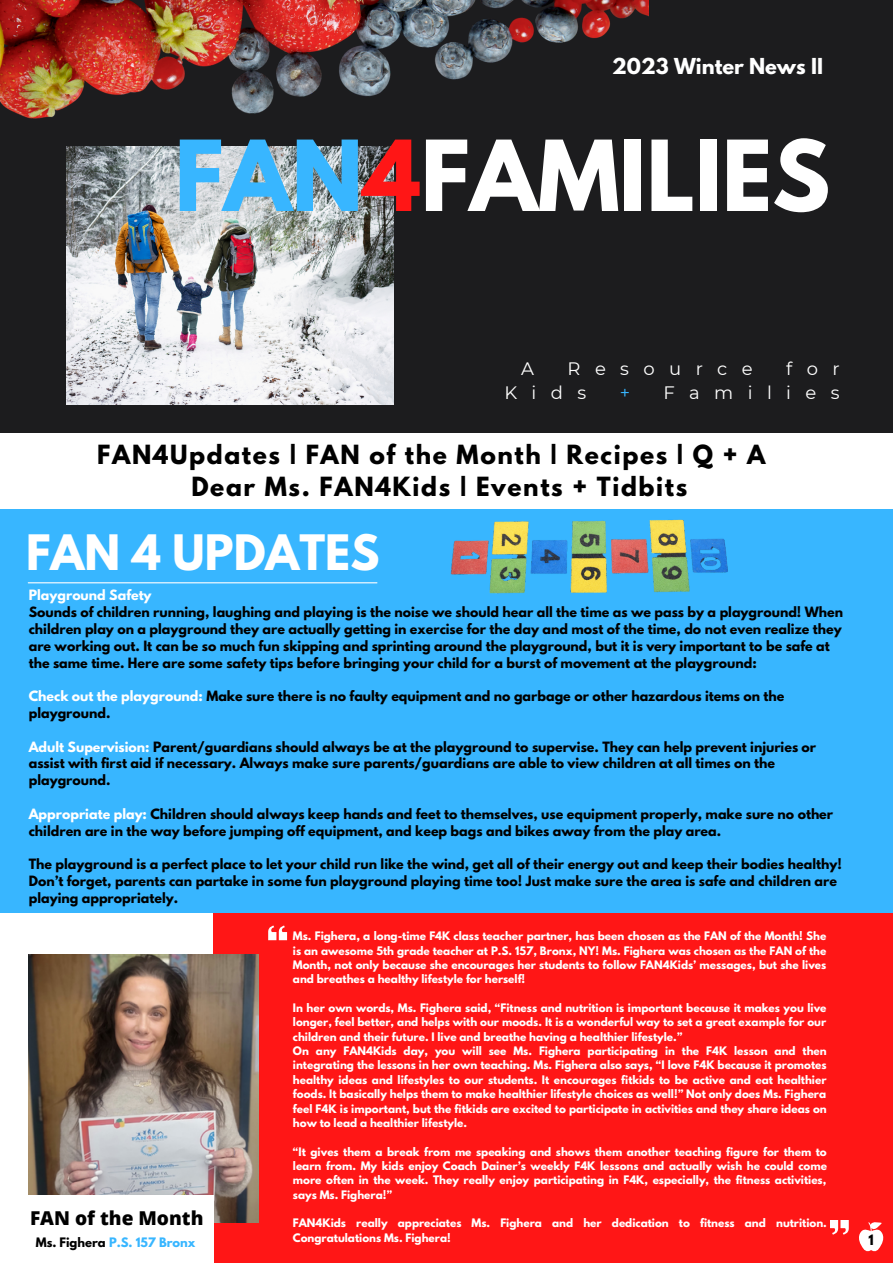
<style>
.page{position:relative;width:893px;height:1264px;background:#fff}
.page>*{position:absolute;margin:0;border:0;box-sizing:border-box;transform-origin:0 0}
.t1{font:700 86.55px "League Spartan";color:#fff}
.t2{font:700 43.2px "League Spartan";color:#fff}
.t3{font:700 23.4px/32px "League Spartan";letter-spacing:.07em;color:#000}
.t4{font:700 19.5px "League Spartan";color:#fff}
.t5{font:800 19.05px "Open Sans";color:#000}
.t6{font:18px "Montserrat";letter-spacing:.8em;color:#fff}
.t7{font:18px "Montserrat";color:#38b6ff}
.t8{font:700 12.75px "League Spartan";color:#000}
.t9{font:700 12.6px/16.8px "League Spartan";color:#000}
.t10{font:700 12.6px "League Spartan";color:#fff}
.t11{font:700 11.55px "League Spartan";color:#38b6ff}
.t12{font:700 10.35px/14.4px "League Spartan";color:#fff;text-align:justify}
.s1{color:#38b6ff}
.s2{color:#ff1616}
.s3{color:#fff}
.s4{color:#000}
</style>
<div class="page">
<div style="left:213px;top:912px;width:679px;height:350px;background:#ff1616"></div>
<div style="left:0;top:451px;width:892px;height:461px;background:#38b6ff"></div>
<div style="left:0;top:0;width:892px;height:432px;background:#1c1c1e"></div>
<img style="left:29px;top:954px;width:229px;height:267px">
<img style="left:66px;top:147px;width:327px;height:257px">
<div style="left:0;top:1195px;width:213px;height:67px;background:#fff"></div>
<hr style="left:28px;top:582px;width:349px;height:1px;background:#fff">
<svg style="left:268px;top:925px;width:19px;height:15px"></svg>
<svg style="left:830px;top:1220px;width:18px;height:14px"></svg>
<div style="left:0;top:440px;width:892px;height:68px;background:#fff"></div>
<img style="left:0;top:0;width:649px;height:118px">
<svg style="left:859px;top:1222px;width:25px;height:30px"></svg>
<img style="left:439px;top:508px;width:314px;height:86px">
<h3 class="t4" style="left:612px;top:57px;width:212px">2023 Winter News II</h3>
<h1 class="t1" style="left:174px;top:133px;width:657px"><span class="s1">FAN</span><span class="s2">4</span>FAMILIES</h1>
<h3 class="t6" style="left:521px;top:357px;width:14px">A</h3>
<h3 class="t6" style="left:567px;top:357px;width:186px">Resource</h3>
<h3 class="t6" style="left:786px;top:357px;width:55px">for</h3>
<h3 class="t6" style="left:504px;top:382px;width:83px">Kids</h3>
<h3 class="t7" style="left:619px;top:382px;width:12px">+</h3>
<h3 class="t6" style="left:663px;top:382px;width:177px">Families</h3>
<h3 class="t3" style="left:191px;top:442px;width:575px;text-indent:-94px">FAN4Updates | FAN of the Month | Recipes | Q + A<br>Dear Ms. FAN4Kids | Events + Tidbits</h3>
<h2 class="t2" style="left:26px;top:531px;width:355px">FAN 4 UPDATES</h2>
<p class="t10" style="left:29px;top:589px;width:124px">Playground Safety</p>
<p class="t9" style="left:29px;top:605px;width:815px">Sounds of children running, laughing and playing is the noise we should hear all the time as we pass by a playground! When children play on a playground they are actually getting in exercise for the day and most of the time, do not even realize they are working out. It can be so much fun skipping and sprinting around the playground, but it is very important to be safe at the same time. Here are some safety tips before bringing your child for a burst of movement at the playground:</p>
<p class="t9" style="left:29px;top:689px;width:757px"><span class="s3">Check out the playground:</span> Make sure there is no faulty equipment and no garbage or other hazardous items on the playground.</p>
<p class="t9" style="left:29px;top:739px;width:789px"><span class="s3">Adult Supervision:</span> Parent/guardians should always be at the playground to supervise. They can help prevent injuries or assist with first aid if necessary. Always make sure parents/guardians are able to view children at all times on the playground.</p>
<p class="t9" style="left:29px;top:806px;width:805px"><span class="s3">Appropriate play:</span> Children should always keep hands and feet to themselves, use equipment properly, make sure no other children are in the way before jumping off equipment, and keep bags and bikes away from the play area.</p>
<p class="t9" style="left:29px;top:857px;width:814px">The playground is a perfect place to let your child run like the wind, get all of their energy out and keep their bodies healthy!<br>Don’t forget, parents can partake in some fun playground playing time too! Just make sure the area is safe and children are playing appropriately.</p>
<p class="t12" style="left:293px;top:930px;width:535px">Ms. Fighera, a long-time F4K class teacher partner, has been chosen as the FAN of the Month! She is an awesome 5th grade teacher at P.S. 157, Bronx, NY! Ms. Fighera was chosen as the FAN of the Month, not only because she encourages her students to follow FAN4Kids’ messages, but she lives and breathes a healthy lifestyle for herself!</p>
<p class="t12" style="left:293px;top:1001px;width:535px;text-align:left">In her own words, Ms. Fighera said, “Fitness and nutrition is important because it makes you live longer, feel better, and helps with our moods. It is a wonderful way to set a great example for our children and their future. I live and breathe having a healthier lifestyle.”<br>On any FAN4Kids day, you will see Ms. Fighera participating in the F4K lesson and then integrating the lessons in her own teaching. Ms. Fighera also says, “I love F4K because it promotes healthy ideas and lifestyles to our students. It encourages fitkids to be active and eat healthier foods. It basically helps them to make healthier lifestyle choices as well!” Not only does Ms. Fighera feel F4K is important, but the fitkids are excited to participate in activities and they share ideas on how to lead a healthier lifestyle.</p>
<p class="t12" style="left:293px;top:1145px;width:535px">“It gives them a break from me speaking and shows them another teaching figure for them to learn from. My kids enjoy Coach Dainer’s weekly F4K lessons and actually wish he could come more often in the week. They really enjoy participating in F4K, especially, the fitness activities, says Ms. Fighera!”</p>
<p class="t12" style="left:293px;top:1217px;width:535px">FAN4Kids really appreciates Ms. Fighera and her dedication to fitness and nutrition.<br>Congratulations Ms. Fighera!</p>
<h3 class="t5" style="left:30px;top:1204px;width:175px">FAN of the Month</h3>
<p class="t11" style="left:36px;top:1236px;width:161px"><span class="s4">Ms. Fighera</span> P.S. 157 Bronx</p>
<p class="t8" style="left:868px;top:1233px;width:7px">1</p>
</div>
